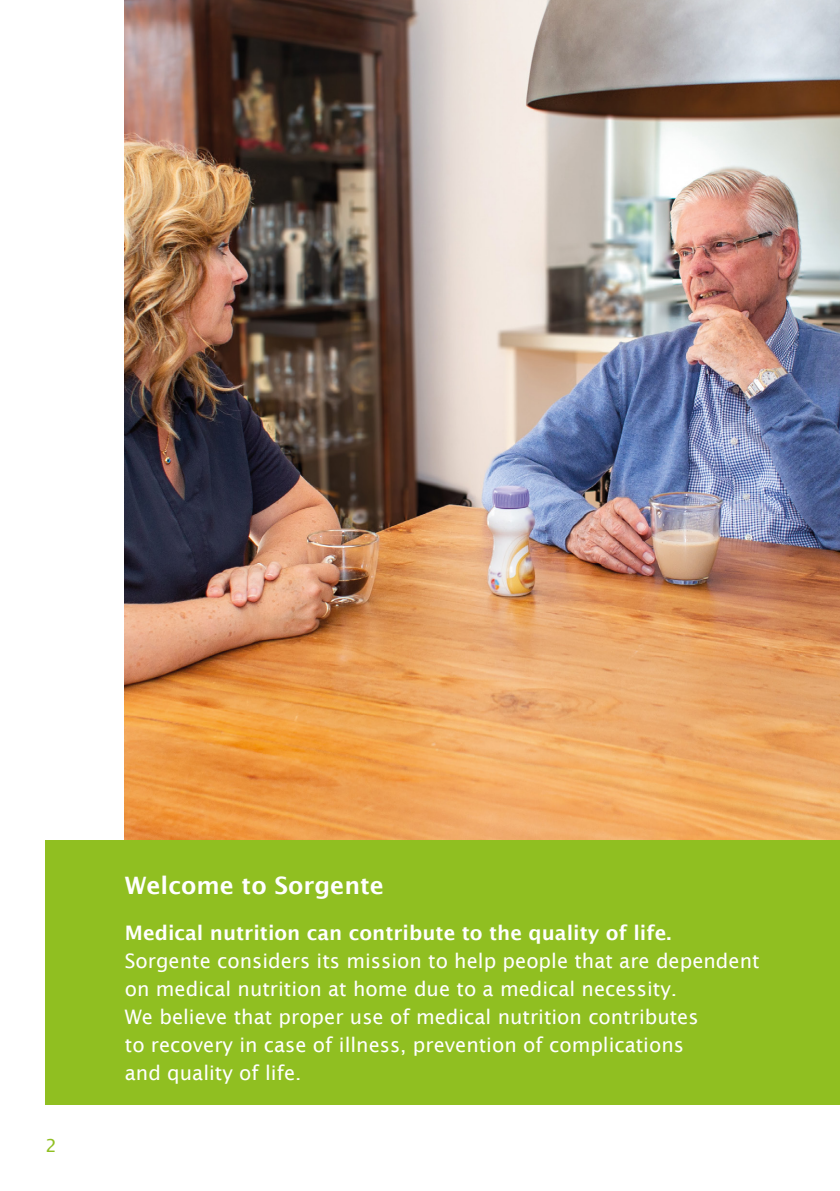
<style>
.page{position:relative;width:840px;height:1191px;background:#fff}
.page>*{position:absolute;margin:0;border:0;box-sizing:border-box;transform-origin:0 0}
.t1{font:600 24px "Lucida Sans";color:#fff}
.t2{font:20px/28px "Lucida Sans";color:#fff}
.t3{font:600 20px "Lucida Sans";color:#fff}
.t4{font:18px "Lucida Sans";color:#90bf21}
</style>
<div class="page">
<img style="left:125px;top:0;width:714px;height:840px">
<div style="left:45px;top:840px;width:794px;height:264px;background:#90bf21"></div>
<p class="t4" style="left:45px;top:1135px;width:13px">2</p>
<p class="t1" style="left:125px;top:872px;width:260px">Welcome to Sorgente</p>
<p class="t3" style="left:125px;top:921px;width:547px">Medical nutrition can contribute to the quality of life.</p>
<p class="t2" style="left:125px;top:946px;width:636px">Sorgente considers its mission to help people that are dependent on medical nutrition at home due to a medical necessity.<br>We believe that proper use of medical nutrition contributes<br>to recovery in case of illness, prevention of complications<br>and quality of life.</p>
</div>
